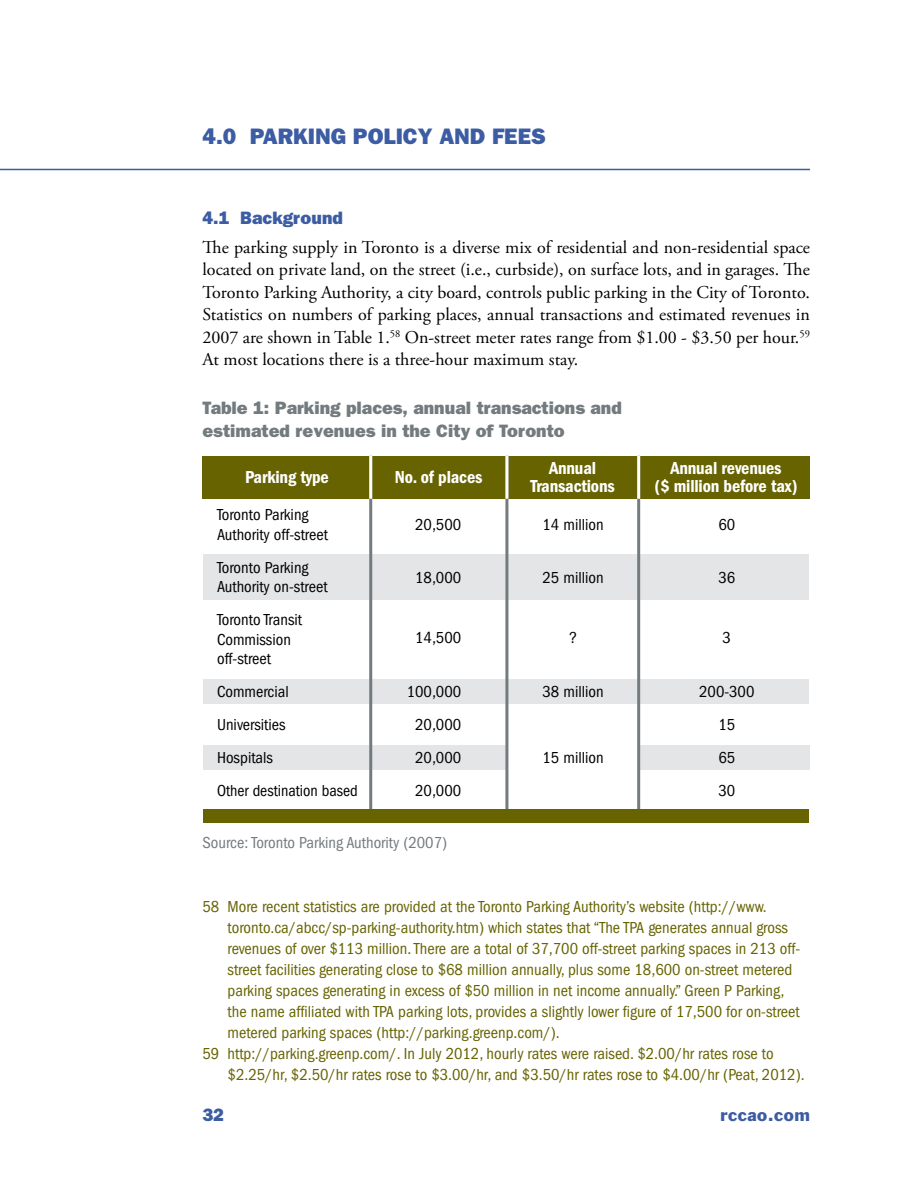
<style>
.page{position:relative;width:918px;height:1188px;background:#fff}
.page>*{position:absolute;margin:0;border:0;box-sizing:border-box;transform-origin:0 0}
.t1{font:800 22.5px "Franklin Gothic";color:#3c5ca3}
.t2{font:18px/22.5px "Adobe Garamond Pro";color:#000;text-align:justify}
.t3{font:800 18px/22.5px "Franklin Gothic";color:#737b7e}
.t4{font:600 condensed 18px/18px "Franklin Gothic";letter-spacing:-.01em;color:#fff;text-align:center}
.t5{font:800 18px "Franklin Gothic";color:#3c5ca3}
.t6{font:condensed 16.5px "Franklin Gothic";color:#676300}
.t7{font:condensed 16.5px/33px "Franklin Gothic";color:#000}
.t8{font:condensed 16.5px "Franklin Gothic";color:#737b7e}
.t9{font:16.5px "Franklin Gothic";letter-spacing:.03em;color:#3c5ca3}
</style>
<div class="page">
<hr style="left:0;top:169px;width:810px;height:1px;background:#3c5ca3">
<div style="left:639px;top:745px;width:171px;height:25px;background:#e4e5e6"></div>
<div style="left:203px;top:680px;width:606px;height:24px;background:#e4e5e6"></div>
<div style="left:203px;top:745px;width:305px;height:25px;background:#e4e5e6"></div>
<div style="left:203px;top:554px;width:606px;height:46px;background:#e4e5e6"></div>
<div style="left:202px;top:456px;width:608px;height:43px;background:#676300"></div>
<hr style="left:369px;top:456px;width:3px;height:360px;background:#737b7e">
<hr style="left:369px;top:456px;width:3px;height:43px;background:#fff">
<hr style="left:505px;top:456px;width:3px;height:360px;background:#737b7e">
<hr style="left:505px;top:456px;width:3px;height:43px;background:#fff">
<hr style="left:637px;top:456px;width:3px;height:360px;background:#737b7e">
<hr style="left:637px;top:456px;width:3px;height:43px;background:#fff">
<div style="left:203px;top:809px;width:606px;height:14px;background:#676300"></div>
<h1 class="t1" style="left:202px;top:123px;width:345px">4.0 PARKING POLICY AND FEES</h1>
<p class="t5" style="left:202px;top:207px;width:142px">4.1 Background</p>
<p class="t2" style="left:202px;top:236px;width:609px">The parking supply in Toronto is a diverse mix of residential and non-residential space located on private land, on the street (i.e., curbside), on surface lots, and in garages. The Toronto Parking Authority, a city board, controls public parking in the City of Toronto.<br>Statistics on numbers of parking places, annual transactions and estimated revenues in 2007 are shown in Table 1.<sup>58</sup> On-street meter rates range from $1.00 - $3.50 per hour.<sup>59<br></sup>At most locations there is a three-hour maximum stay.</p>
<p class="t3" style="left:202px;top:397px;width:421px">Table 1: Parking places, annual transactions and estimated revenues in the City of Toronto</p>
<p class="t4" style="left:245px;top:468px;width:85px">Parking type</p>
<p class="t4" style="left:395px;top:468px;width:89px">No. of places</p>
<p class="t4" style="left:530px;top:459px;width:86px">Annual<br>Transactions</p>
<p class="t4" style="left:655px;top:459px;width:145px">Annual revenues<br>($ million before tax)</p>
<p class="t7" style="left:217px;top:505px;width:112px;line-height:19.5px">Toronto Parking<br>Authority off-street</p>
<p class="t7" style="left:217px;top:558px;width:112px;line-height:19.5px">Toronto Parking<br>Authority on-street</p>
<p class="t7" style="left:217px;top:610px;width:87px;line-height:19.5px">Toronto Transit<br>Commission off-street</p>
<p class="t7" style="left:217px;top:675px;width:142px">Commercial<br>Universities<br>Hospitals<br>Other destination based</p>
<p class="t7" style="left:718px;top:508px;width:18px">60</p>
<p class="t7" style="left:543px;top:508px;width:63px">14 million</p>
<p class="t7" style="left:415px;top:508px;width:48px">20,500</p>
<p class="t7" style="left:415px;top:561px;width:48px">18,000</p>
<p class="t7" style="left:718px;top:561px;width:18px">36</p>
<p class="t7" style="left:543px;top:561px;width:63px">25 million</p>
<p class="t7" style="left:723px;top:621px;width:10px">3</p>
<p class="t7" style="left:569px;top:621px;width:10px">?</p>
<p class="t7" style="left:415px;top:621px;width:48px">14,500</p>
<p class="t7" style="left:407px;top:675px;width:56px;text-align:center">100,000<br>20,000<br>20,000<br>20,000</p>
<p class="t7" style="left:699px;top:675px;width:57px;text-align:center">200-300<br>15<br>65<br>30</p>
<p class="t7" style="left:543px;top:675px;width:63px">38 million</p>
<p class="t7" style="left:543px;top:741px;width:63px">15 million</p>
<p class="t8" style="left:202px;top:833px;width:246px">Source: Toronto Parking Authority (2007)</p>
<p class="t6" style="left:202px;top:897px;width:566px">58 More recent statistics are provided at the Toronto Parking Authority’s website (http://www.</p>
<p class="t6" style="left:228px;top:918px;width:562px">toronto.ca/abcc/sp-parking-authority.htm) which states that “The TPA generates annual gross</p>
<p class="t6" style="left:228px;top:939px;width:574px">revenues of over $113 million. There are a total of 37,700 off-street parking spaces in 213 off-</p>
<p class="t6" style="left:228px;top:960px;width:566px">street facilities generating close to $68 million annually, plus some 18,600 on-street metered</p>
<p class="t6" style="left:228px;top:981px;width:558px">parking spaces generating in excess of $50 million in net income annually.” Green P Parking,</p>
<p class="t6" style="left:228px;top:1002px;width:574px">the name affiliated with TPA parking lots, provides a slightly lower figure of 17,500 for on-street</p>
<p class="t6" style="left:228px;top:1023px;width:334px">metered parking spaces (http://parking.greenp.com/).</p>
<p class="t6" style="left:202px;top:1044px;width:573px">59 http://parking.greenp.com/. In July 2012, hourly rates were raised. $2.00/hr rates rose to</p>
<p class="t6" style="left:228px;top:1065px;width:579px">$2.25/hr, $2.50/hr rates rose to $3.00/hr, and $3.50/hr rates rose to $4.00/hr (Peat, 2012).</p>
<p class="t5" style="left:202px;top:1105px;width:23px">32</p>
<p class="t9" style="left:721px;top:1104px;width:91px">rccao.com</p>
</div>
